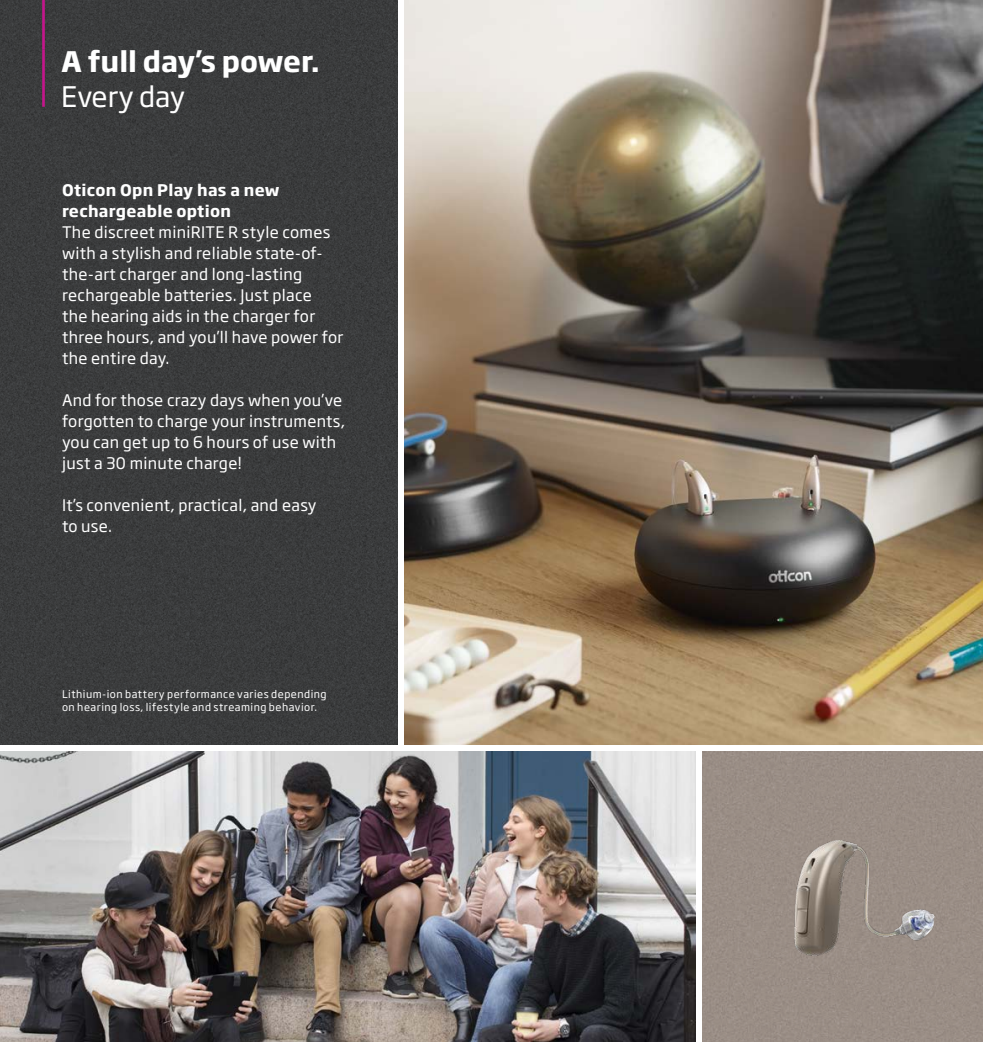
<style>
.page{position:relative;width:983px;height:1042px;background:#fff}
.page>*{position:absolute;margin:0;border:0;box-sizing:border-box;transform-origin:0 0}
.t1{font:700 28px "Soho Gothic Pro";color:#fff}
.t2{font:28px "Soho Gothic Pro";color:#fff}
.t3{font:15.75px/21px "Soho Gothic Pro";letter-spacing:.02em;color:#fff}
.t4{font:700 15.75px/21px "Soho Gothic Pro";letter-spacing:.02em;color:#fff}
.t5{font:10.5px/13.1px "Soho Gothic Pro";letter-spacing:.045em;color:#fff}
</style>
<div class="page">
<div style="left:0;top:0;width:397px;height:744px;background:#3b3c3c"></div>
<img style="left:404px;top:0;width:578px;height:744px">
<img style="left:0;top:752px;width:694px;height:290px">
<div style="left:702px;top:752px;width:280px;height:290px;background:#9a8d85"></div>
<img style="left:759px;top:799px;width:188px;height:190px">
<hr style="left:42px;top:0;width:3px;height:50px;background:#c5168c">
<hr style="left:42px;top:50px;width:3px;height:57px;background:#c5168c">
<h1 class="t1" style="left:61px;top:39px;width:260px">A full day’s power.</h1>
<h1 class="t2" style="left:61px;top:75px;width:125px">Every day</h1>
<p class="t4" style="left:62px;top:178px;width:219px">Oticon Opn Play has a new rechargeable option</p>
<p class="t3" style="left:62px;top:220px;width:283px">The discreet miniRITE R style comes with a stylish and reliable state-of&shy;the-art charger and long-lasting rechargeable batteries. Just place<br>the hearing aids in the charger for three hours, and you’ll have power for the entire day.</p>
<p class="t3" style="left:62px;top:388px;width:284px">And for those crazy days when you’ve forgotten to charge your instruments, you can get up to 6 hours of use with just a 30 minute charge!</p>
<p class="t3" style="left:62px;top:493px;width:256px">It’s convenient, practical, and easy to use.</p>
<p class="t5" style="left:62px;top:687px;width:266px">Lithium-ion battery performance varies depending on hearing loss, lifestyle and streaming behavior.</p>
</div>
